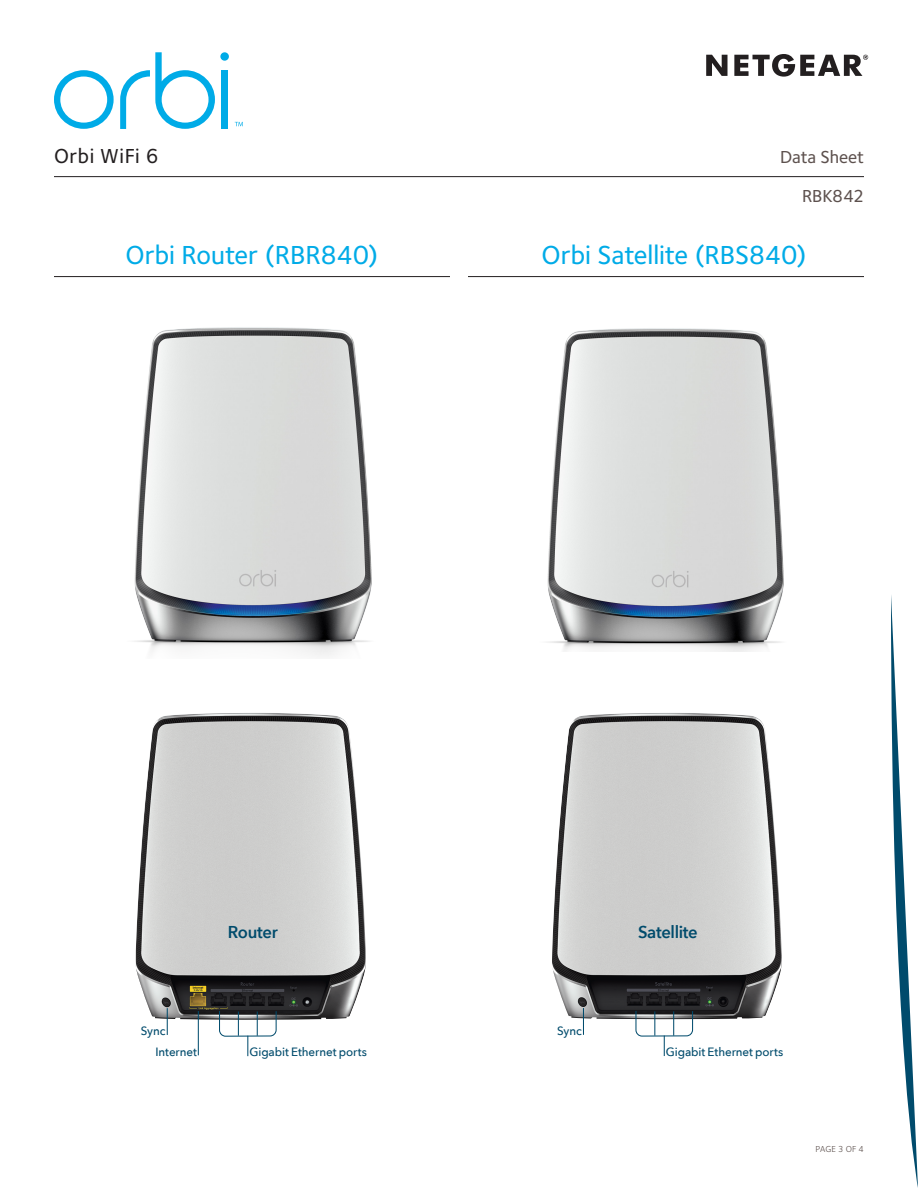
<style>
.page{position:relative;width:918px;height:1188px;background:#fff}
.page>*{position:absolute;margin:0;border:0;box-sizing:border-box;transform-origin:0 0}
.t1{font:500 27px "Foundry Sterling";letter-spacing:-.005em;color:#00abe7}
.t2{font:500 21px "Foundry Sterling";letter-spacing:.025em;color:#231f20}
.t3{font:500 18px/39px "Foundry Sterling";letter-spacing:-.005em;color:#5d514e;text-align:right}
.t4{font:600 17.1px "Avenir Next";letter-spacing:-.02em;color:#004b6c}
.t5{font:500 12px/20.9px "Avenir Next";letter-spacing:-.005em;color:#004b6c}
.page__s{font:9px "Foundry Sterling";letter-spacing:.02em;color:#5d514e}
</style>
<div class="page">
<hr style="left:54px;top:176px;width:810px;height:1px;background:#231f20">
<svg style="left:706px;top:55px;width:22px;height:21px"></svg>
<svg style="left:734px;top:54px;width:134px;height:23px"></svg>
<svg style="left:235px;top:122px;width:8px;height:4px"></svg>
<svg style="left:120px;top:52px;width:95px;height:77px"></svg>
<div style="left:221px;top:70px;width:7px;height:59px;background:#00abe7"></div>
<div style="left:220px;top:52px;width:9px;height:9px;background:#00abe7;border-radius:50%"></div>
<svg style="left:54px;top:70px;width:60px;height:59px"></svg>
<hr style="left:54px;top:276px;width:396px;height:1px;background:#231f20">
<img style="left:547px;top:328px;width:237px;height:324px">
<img style="left:134px;top:327px;width:238px;height:329px">
<img style="left:136px;top:713px;width:230px;height:307px">
<svg style="left:167px;top:1008px;width:1px;height:27px"></svg>
<hr style="left:198px;top:1011px;width:1px;height:44px;background:#004b6c">
<svg style="left:219px;top:1010px;width:58px;height:46px"></svg>
<img style="left:552px;top:713px;width:230px;height:306px">
<svg style="left:583px;top:1008px;width:1px;height:27px"></svg>
<svg style="left:635px;top:1010px;width:59px;height:46px"></svg>
<hr style="left:468px;top:276px;width:396px;height:1px;background:#231f20">
<svg style="left:891px;top:595px;width:27px;height:593px"></svg>
<h2 class="t2" style="left:54px;top:143px;width:106px">Orbi WiFi 6</h2>
<p class="t1" style="left:126px;top:239px;width:254px">Orbi Router (RBR840)</p>
<h3 class="t3" style="left:780px;top:138px;width:85px">Data Sheet<br>RBK842</h3>
<p class="t1" style="left:541px;top:239px;width:267px">Orbi Satellite (RBS840)</p>
<p class="t4" style="left:228px;top:918px;width:51px">Router</p>
<p class="t5" style="left:156px;top:1020px;width:43px;text-indent:-15px">Sync<br>Internet</p>
<p class="t5" style="left:250px;top:1041px;width:119px">Gigabit Ethernet ports</p>
<p class="t5" style="left:557px;top:1020px;width:26px">Sync</p>
<p class="t4" style="left:638px;top:918px;width:61px">Satellite</p>
<p class="t5" style="left:666px;top:1041px;width:119px">Gigabit Ethernet ports</p>
<p class="page__s" style="left:815px;top:1144px;width:50px">PAGE 3 OF 4</p>
</div>
